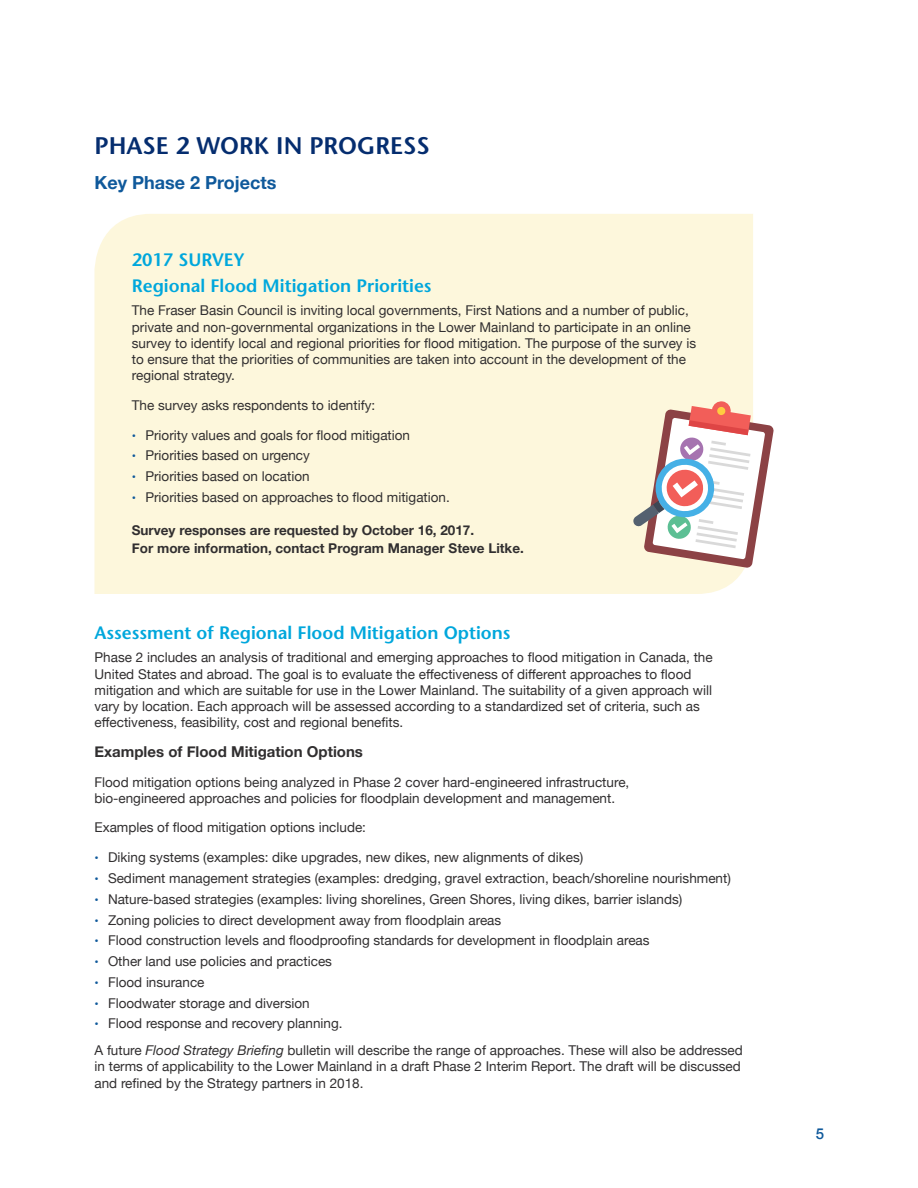
<style>
.page{position:relative;width:918px;height:1188px;background:#fff}
.page>*{position:absolute;margin:0;border:0;box-sizing:border-box;transform-origin:0 0}
.headers{font:600 24px "Stone Sans";color:#052d6f}
.table_heading{font:600 18px "Stone Sans";color:#00a7dc}
.headers2{font:700 18px "Helvetica Neue";color:#0f599b}
.body{font:700 15px "Helvetica Neue";color:#312f30}
.t1{font:500 15px "Helvetica Neue";color:#0f599b}
.body-2{font:13.5px/16.2px "Helvetica Neue";color:#312f30}
.body-3{font:700 13.5px "Helvetica Neue";color:#312f30}
.s1{font-size:12px;color:#0f599b}
.s2{font-style:italic}
</style>
<div class="page">
<div style="left:94px;top:214px;width:659px;height:380px;background:#fdf7dc"></div>
<svg style="left:633px;top:401px;width:141px;height:167px"></svg>
<p class="headers" style="left:94px;top:131px;width:337px">PHASE 2 WORK IN PROGRESS</p>
<p class="headers2" style="left:94px;top:169px;width:184px">Key Phase 2 Projects</p>
<p class="table_heading" style="left:132px;top:248px;width:115px">2017 SURVEY</p>
<p class="table_heading" style="left:132px;top:274px;width:301px">Regional Flood Mitigation Priorities</p>
<p class="body-2" style="left:132px;top:303px;width:566px">The Fraser Basin Council is inviting local governments, First Nations and a number of public, private and non-governmental organizations in the Lower Mainland to participate in an online survey to identify local and regional priorities for flood mitigation. The purpose of the survey is to ensure that the priorities of communities are taken into account in the development of the regional strategy.</p>
<p class="body-2" style="left:132px;top:398px;width:245px">The survey asks respondents to identify:</p>
<p class="body-2" style="left:132px;top:428px;width:280px"><span class="s1">•</span> Priority values and goals for flood mitigation</p>
<p class="body-2" style="left:132px;top:448px;width:180px"><span class="s1">•</span> Priorities based on urgency</p>
<p class="body-2" style="left:132px;top:469px;width:179px"><span class="s1">•</span> Priorities based on location</p>
<p class="body-2" style="left:132px;top:490px;width:320px"><span class="s1">•</span> Priorities based on approaches to flood mitigation.</p>
<p class="body-3" style="left:132px;top:519px;width:344px">Survey responses are requested by October 16, 2017.</p>
<p class="body-3" style="left:132px;top:537px;width:393px">For more information, contact Program Manager Steve Litke.</p>
<p class="table_heading" style="left:94px;top:621px;width:418px">Assessment of Regional Flood Mitigation Options</p>
<p class="body-2" style="left:94px;top:650px;width:620px">Phase 2 includes an analysis of traditional and emerging approaches to flood mitigation in Canada, the United States and abroad. The goal is to evaluate the effectiveness of different approaches to flood mitigation and which are suitable for use in the Lower Mainland. The suitability of a given approach will vary by location. Each approach will be assessed according to a standardized set of criteria, such as effectiveness, feasibility, cost and regional benefits.</p>
<p class="body" style="left:94px;top:740px;width:270px">Examples of Flood Mitigation Options</p>
<p class="body-2" style="left:94px;top:774px;width:536px">Flood mitigation options being analyzed in Phase 2 cover hard-engineered infrastructure, bio-engineered approaches and policies for floodplain development and management.</p>
<p class="body-2" style="left:94px;top:820px;width:273px">Examples of flood mitigation options include:</p>
<p class="body-2" style="left:94px;top:850px;width:490px"><span class="s1">•</span> Diking systems (examples: dike upgrades, new dikes, new alignments of dikes)</p>
<p class="body-2" style="left:94px;top:871px;width:638px"><span class="s1">•</span> Sediment management strategies (examples: dredging, gravel extraction, beach/shoreline nourishment)</p>
<p class="body-2" style="left:94px;top:892px;width:589px"><span class="s1">•</span> Nature-based strategies (examples: living shorelines, Green Shores, living dikes, barrier islands)</p>
<p class="body-2" style="left:94px;top:912px;width:408px"><span class="s1">•</span> Zoning policies to direct development away from floodplain areas</p>
<p class="body-2" style="left:94px;top:933px;width:557px"><span class="s1">•</span> Flood construction levels and floodproofing standards for development in floodplain areas</p>
<p class="body-2" style="left:94px;top:954px;width:239px"><span class="s1">•</span> Other land use policies and practices</p>
<p class="body-2" style="left:94px;top:975px;width:112px"><span class="s1">•</span> Flood insurance</p>
<p class="body-2" style="left:94px;top:996px;width:217px"><span class="s1">•</span> Floodwater storage and diversion</p>
<p class="body-2" style="left:94px;top:1016px;width:250px"><span class="s1">•</span> Flood response and recovery planning.</p>
<p class="body-2" style="left:94px;top:1043px;width:650px">A future <span class="s2">Flood Strategy Briefing</span> bulletin will describe the range of approaches. These will also be addressed in terms of applicability to the Lower Mainland in a draft Phase 2 Interim Report. The draft will be discussed and refined by the Strategy partners in 2018.</p>
<p class="t1" style="left:816px;top:1122px;width:10px">5</p>
</div>
